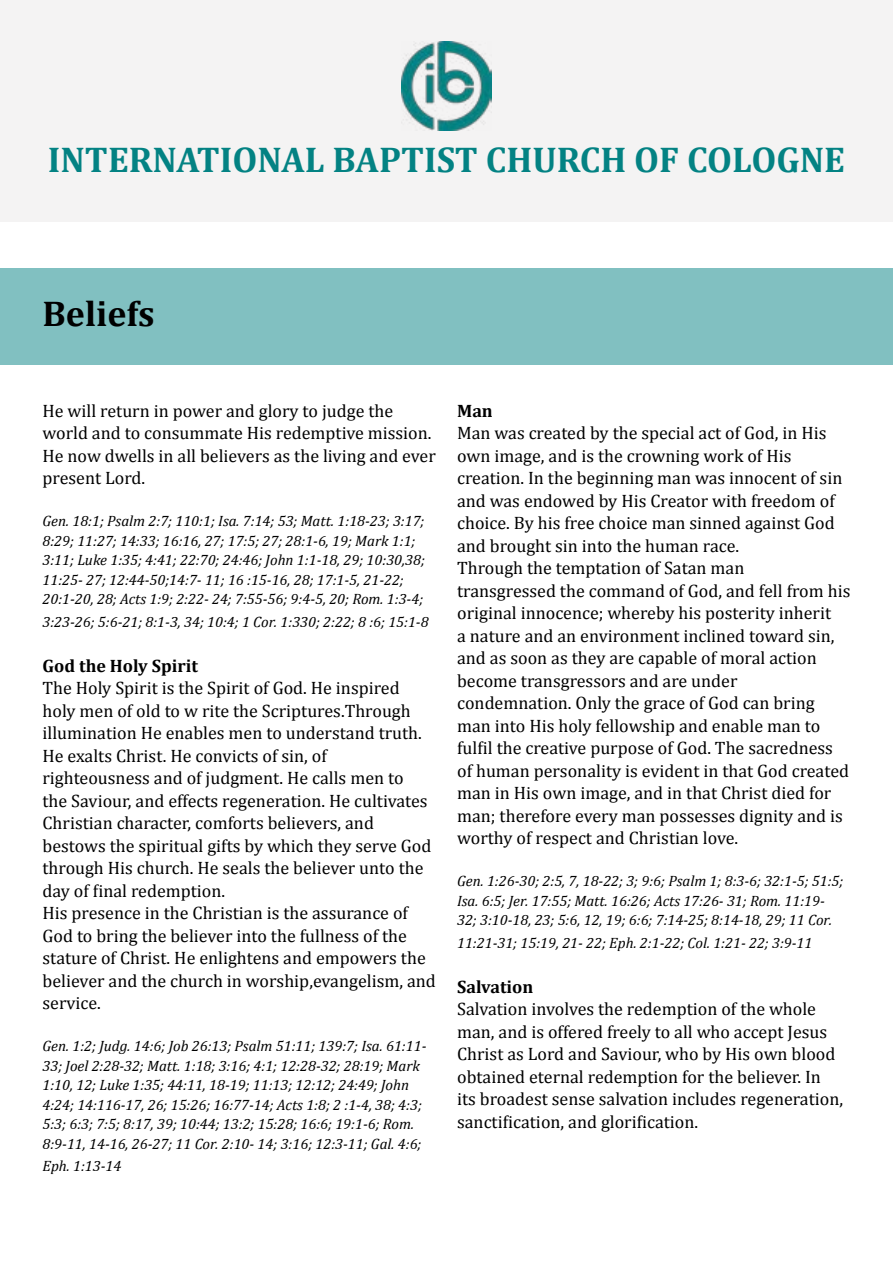
<style>
.page{position:relative;width:893px;height:1263px;background:#fff}
.page>*{position:absolute;margin:0;border:0;box-sizing:border-box;transform-origin:0 0}
.t1{font:700 36px "Cambria";color:#038283}
.t2{font:700 36px "Cambria";color:#000}
.t3{font:18px/22.5px "Cambria";color:#000}
.t4{font:700 18px "Cambria";color:#000}
.t5{font:italic 15px/19.5px "Cambria";color:#000}
</style>
<div class="page">
<div style="left:0;top:268px;width:893px;height:96px;background:#81c0c1"></div>
<div style="left:0;top:0;width:893px;height:222px;background:#f4f3f3"></div>
<img style="left:402px;top:41px;width:89px;height:90px">
<h1 class="t1" style="left:48px;top:134px;width:799px">INTERNATIONAL BAPTIST CHURCH OF COLOGNE</h1>
<h1 class="t2" style="left:43px;top:288px;width:114px">Beliefs</h1>
<p class="t3" style="left:43px;top:399px;width:395px">He will return in power and glory to judge the world and to consummate His redemptive mission.<br>He now dwells in all believers as the living and ever present Lord.</p>
<p class="t5" style="left:43px;top:511px;width:384px">Gen. 18:1; Psalm 2:7; 110:1; Isa. 7:14; 53; Matt. 1:18-23; 3:17; 8:29; 11:27; 14:33; 16:16, 27; 17:5; 27; 28:1-6, 19; Mark 1:1; 3:11; Luke 1:35; 4:41; 22:70; 24:46; John 1:1-18, 29; 10:30,38; 11:25- 27; 12:44-50;14:7- 11; 16 :15-16, 28; 17:1-5, 21-22; 20:1-20, 28; Acts 1:9; 2:22- 24; 7:55-56; 9:4-5, 20; Rom. 1:3-4;</p>
<p class="t5" style="left:43px;top:611px;width:388px">3:23-26; 5:6-21; 8:1-3, 34; 10:4; 1 Cor. 1:330; 2:22; 8 :6; 15:1-8</p>
<p class="t4" style="left:43px;top:653px;width:157px">God the Holy Spirit</p>
<p class="t3" style="left:43px;top:677px;width:395px">The Holy Spirit is the Spirit of God. He inspired holy men of old to w rite the Scriptures.Through illumination He enables men to understand truth.<br>He exalts Christ. He convicts of sin, of righteousness and of judgment. He calls men to<br>the Saviour, and effects regeneration. He cultivates Christian character, comforts believers, and bestows the spiritual gifts by which they serve God through His church. He seals the believer unto the day of final redemption.<br>His presence in the Christian is the assurance of God to bring the believer into the fullness of the stature of Christ. He enlightens and empowers the believer and the church in worship,evangelism, and service.</p>
<p class="t5" style="left:43px;top:1036px;width:385px">Gen. 1:2; Judg. 14:6; Job 26:13; Psalm 51:11; 139:7; Isa. 61:11- 33; Joel 2:28-32; Matt. 1:18; 3:16; 4:1; 12:28-32; 28:19; Mark 1:10, 12; Luke 1:35; 44:11, 18-19; 11:13; 12:12; 24:49; John 4:24; 14:116-17, 26; 15:26; 16:77-14; Acts 1:8; 2 :1-4, 38; 4:3; 5:3; 6:3; 7:5; 8:17, 39; 10:44; 13:2; 15:28; 16:6; 19:1-6; Rom.<br>8:9-11, 14-16, 26-27; 11 Cor. 2:10- 14; 3:16; 12:3-11; Gal. 4:6;</p>
<p class="t5" style="left:43px;top:1156px;width:80px">Eph. 1:13-14</p>
<p class="t4" style="left:457px;top:398px;width:37px">Man</p>
<p class="t3" style="left:457px;top:422px;width:395px">Man was created by the special act of God, in His own image, and is the crowning work of His creation. In the beginning man was innocent of sin and was endowed by His Creator with freedom of choice. By his free choice man sinned against God and brought sin into the human race.<br>Through the temptation of Satan man<br>transgressed the command of God, and fell from his original innocence; whereby his posterity inherit<br>a nature and an environment inclined toward sin, and as soon as they are capable of moral action become transgressors and are under condemnation. Only the grace of God can bring man into His holy fellowship and enable man to fulfil the creative purpose of God. The sacredness of human personality is evident in that God created man in His own image, and in that Christ died for man; therefore every man possesses dignity and is worthy of respect and Christian love.</p>
<p class="t5" style="left:457px;top:871px;width:388px">Gen. 1:26-30; 2:5, 7, 18-22; 3; 9:6; Psalm 1; 8:3-6; 32:1-5; 51:5;<br>Isa. 6:5; Jer. 17:55; Matt. 16:26; Acts 17:26- 31; Rom. 11:19-<br>32; 3:10-18, 23; 5:6, 12, 19; 6:6; 7:14-25; 8:14-18, 29; 11 Cor.</p>
<p class="t5" style="left:457px;top:932px;width:357px">11:21-31; 15:19, 21- 22; Eph. 2:1-22; Col. 1:21- 22; 3:9-11</p>
<p class="t4" style="left:457px;top:974px;width:78px">Salvation</p>
<p class="t3" style="left:457px;top:998px;width:387px">Salvation involves the redemption of the whole man, and is offered freely to all who accept Jesus Christ as Lord and Saviour, who by His own blood obtained eternal redemption for the believer. In its broadest sense salvation includes regeneration, sanctification, and glorification.</p>
</div>
